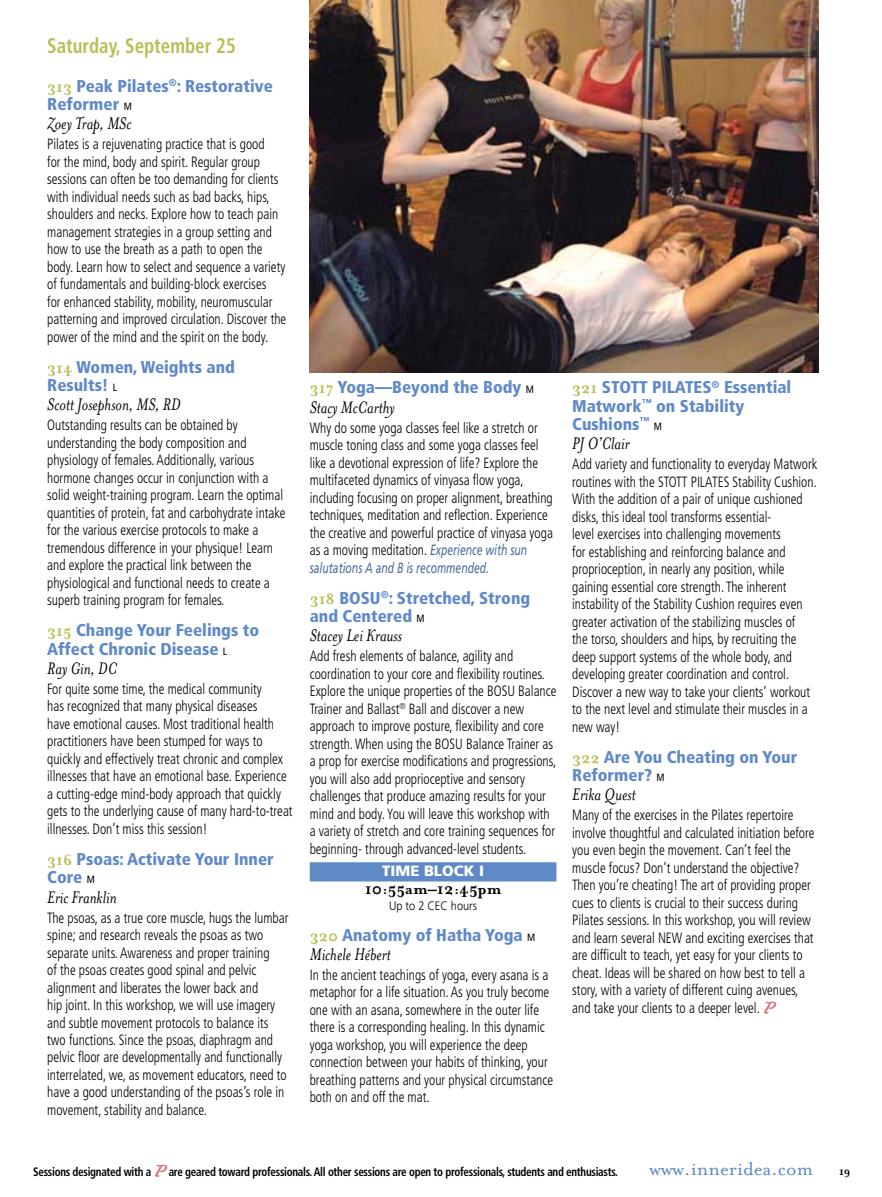
<style>
.page{position:relative;width:882px;height:1197px;background:#fff}
.page>*{position:absolute;margin:0;border:0;box-sizing:border-box;transform-origin:0 0}
.t1{font:700 condensed 21px "Frutiger";color:#b9be56;scale:.9 1}
.t2{font:21px "Mrs Eaves Roman";color:#5f89c7}
.t3{font:italic 19.25px "Mrs Eaves";color:#000;scale:.9 1}
.t4{font:700 17.5px "Mrs Eaves";color:#000}
.t5{font:900 condensed 17.15px/18.4px "Frutiger";color:#5f89c7}
.t6{font:300 condensed 14.88px/17.5px "Frutiger";color:#000;scale:.9 1}
.t7{font:900 14.88px "Frutiger";color:#fff}
.t8{font:700 condensed 12.25px "Frutiger";letter-spacing:-.025em;color:#000;scale:.9 1}
.t9{font:300 12.25px "Frutiger";color:#000;scale:.9 1}
.t10{font:condensed 10.5px "Frutiger";color:#000}
.s1{font-family:"Mrs Eaves";font-weight:700;font-stretch:normal;color:#b9be56}
.s2{font-weight:400;font-size:10.5px;color:#000}
.s3{font-weight:400;font-style:italic;font-stretch:normal;color:#4b6ea0}
.s4{font-family:"Zapfino";font-weight:400;font-stretch:normal;font-size:9.62px;color:#dd7884}
.s5{font-family:"Mrs Eaves";font-weight:700;font-size:12.25px;color:#000}
</style>
<div class="page">
<div style="left:310px;top:862px;width:246px;height:20px;background:#5f89c7"></div>
<svg style="left:764px;top:1002px;width:12px;height:11px"></svg>
<img style="left:310px;top:0;width:509px;height:373px">
<svg style="left:155px;top:1165px;width:12px;height:12px"></svg>
<h1 class="t1" style="left:47px;top:33px;width:211px">Saturday, September 25</h1>
<p class="t5" style="left:47px;top:76px;width:227px"><span class="s1">313</span> Peak Pilates<sup>®</sup>: Restorative<br>Reformer <span class="s2">M</span></p>
<p class="t3" style="left:47px;top:113px;width:95px">Zoey Trap, MSc</p>
<p class="t6" style="left:47px;top:136px;width:267px">Pilates is a rejuvenating practice that is good<br>for the mind, body and spirit. Regular group sessions can often be too demanding for clients with individual needs such as bad backs, hips, shoulders and necks. Explore how to teach pain management strategies in a group setting and how to use the breath as a path to open the body. Learn how to select and sequence a variety of fundamentals and building-block exercises<br>for enhanced stability, mobility, neuromuscular patterning and improved circulation. Discover the power of the mind and the spirit on the body.</p>
<p class="t5" style="left:47px;top:357px;width:189px"><span class="s1">314</span> Women, Weights and<br>Results! <span class="s2">L</span></p>
<p class="t3" style="left:47px;top:394px;width:150px">Scott Josephson, MS, RD</p>
<p class="t6" style="left:47px;top:417px;width:266px">Outstanding results can be obtained by understanding the body composition and physiology of females. Additionally, various hormone changes occur in conjunction with a solid weight-training program. Learn the optimal quantities of protein, fat and carbohydrate intake for the various exercise protocols to make a tremendous difference in your physique! Learn and explore the practical link between the physiological and functional needs to create a superb training program for females.</p>
<p class="t5" style="left:47px;top:621px;width:213px"><span class="s1">315</span> Change Your Feelings to<br>Affect Chronic Disease <span class="s2">L</span></p>
<p class="t3" style="left:47px;top:658px;width:79px">Ray Gin, DC</p>
<p class="t6" style="left:47px;top:680px;width:274px">For quite some time, the medical community<br>has recognized that many physical diseases<br>have emotional causes. Most traditional health practitioners have been stumped for ways to quickly and effectively treat chronic and complex illnesses that have an emotional base. Experience a cutting-edge mind-body approach that quickly gets to the underlying cause of many hard-to-treat illnesses. Don’t miss this session!</p>
<p class="t5" style="left:47px;top:850px;width:228px"><span class="s1">316</span> Psoas: Activate Your Inner<br>Core <span class="s2">M</span></p>
<p class="t3" style="left:47px;top:886px;width:79px">Eric Franklin</p>
<p class="t6" style="left:47px;top:909px;width:269px">The psoas, as a true core muscle, hugs the lumbar spine; and research reveals the psoas as two separate units. Awareness and proper training<br>of the psoas creates good spinal and pelvic alignment and liberates the lower back and<br>hip joint. In this workshop, we will use imagery and subtle movement protocols to balance its two functions. Since the psoas, diaphragm and pelvic floor are developmentally and functionally interrelated, we, as movement educators, need to have a good understanding of the psoas’s role in movement, stability and balance.</p>
<p class="t5" style="left:310px;top:378px;width:226px"><span class="s1">317</span> Yoga—Beyond the Body <span class="s2">M</span></p>
<p class="t3" style="left:310px;top:396px;width:96px">Stacy McCarthy</p>
<p class="t6" style="left:310px;top:419px;width:272px">Why do some yoga classes feel like a stretch or muscle toning class and some yoga classes feel like a devotional expression of life? Explore the multifaceted dynamics of vinyasa flow yoga, including focusing on proper alignment, breathing techniques, meditation and reflection. Experience the creative and powerful practice of vinyasa yoga as a moving meditation. <span class="s3">Experience with sun salutations A and B is recommended.</span></p>
<p class="t5" style="left:310px;top:588px;width:222px"><span class="s1">318</span> BOSU<sup>®</sup>: Stretched, Strong and Centered <span class="s2">M</span></p>
<p class="t3" style="left:310px;top:625px;width:104px">Stacey Lei Krauss</p>
<p class="t6" style="left:310px;top:648px;width:276px">Add fresh elements of balance, agility and coordination to your core and flexibility routines.<br>Explore the unique properties of the BOSU Balance Trainer and Ballast<sup>®</sup> Ball and discover a new approach to improve posture, flexibility and core strength. When using the BOSU Balance Trainer as a prop for exercise modifications and progressions, you will also add proprioceptive and sensory challenges that produce amazing results for your mind and body. You will leave this workshop with a variety of stretch and core training sequences for beginning- through advanced-level students.</p>
<p class="t7" style="left:382px;top:862px;width:101px">TIME BLOCK I</p>
<p class="t4" style="left:365px;top:879px;width:138px">10:55am–12:45pm</p>
<p class="t9" style="left:389px;top:899px;width:100px">Up to 2 CEC hours</p>
<p class="t5" style="left:310px;top:926px;width:227px"><span class="s1">320</span> Anatomy of Hatha Yoga <span class="s2">M</span></p>
<p class="t3" style="left:310px;top:944px;width:92px">Michele Hébert</p>
<p class="t6" style="left:310px;top:966px;width:272px">In the ancient teachings of yoga, every asana is a metaphor for a life situation. As you truly become one with an asana, somewhere in the outer life there is a corresponding healing. In this dynamic yoga workshop, you will experience the deep connection between your habits of thinking, your breathing patterns and your physical circumstance both on and off the mat.</p>
<p class="t5" style="left:572px;top:378px;width:221px"><span class="s1">321</span> STOTT PILATES<sup>®</sup> Essential<br>Matwork<sup>™</sup> on Stability<br>Cushions<sup>™</sup></p>
<p class="t10" style="left:654px;top:420px;width:10px">M</p>
<p class="t3" style="left:572px;top:433px;width:65px">PJ O’Clair</p>
<p class="t6" style="left:572px;top:456px;width:274px">Add variety and functionality to everyday Matwork routines with the STOTT PILATES Stability Cushion.<br>With the addition of a pair of unique cushioned disks, this ideal tool transforms essential-<br>level exercises into challenging movements<br>for establishing and reinforcing balance and proprioception, in nearly any position, while gaining essential core strength. The inherent instability of the Stability Cushion requires even greater activation of the stabilizing muscles of<br>the torso, shoulders and hips, by recruiting the deep support systems of the whole body, and developing greater coordination and control.<br>Discover a new way to take your clients’ workout to the next level and stimulate their muscles in a new way!</p>
<p class="t5" style="left:572px;top:748px;width:227px"><span class="s1">322</span> Are You Cheating on Your<br>Reformer? <span class="s2">M</span></p>
<p class="t3" style="left:572px;top:784px;width:72px">Erika Quest</p>
<p class="t6" style="left:572px;top:807px;width:271px">Many of the exercises in the Pilates repertoire involve thoughtful and calculated initiation before you even begin the movement. Can’t feel the muscle focus? Don’t understand the objective?<br>Then you’re cheating! The art of providing proper cues to clients is crucial to their success during Pilates sessions. In this workshop, you will review and learn several NEW and exciting exercises that are difficult to teach, yet easy for your clients to cheat. Ideas will be shared on how best to tell a story, with a variety of different cuing avenues, and take your clients to a deeper level. <span class="s4">P</span></p>
<p class="t8" style="left:33px;top:1165px;width:651px">Sessions designated with a <span class="s4">P</span> are geared toward professionals. All other sessions are open to professionals, students and enthusiasts.</p>
<h1 class="t2" style="left:650px;top:1158px;width:202px">www.inneridea.com <span class="s5">19</span></h1>
</div>
